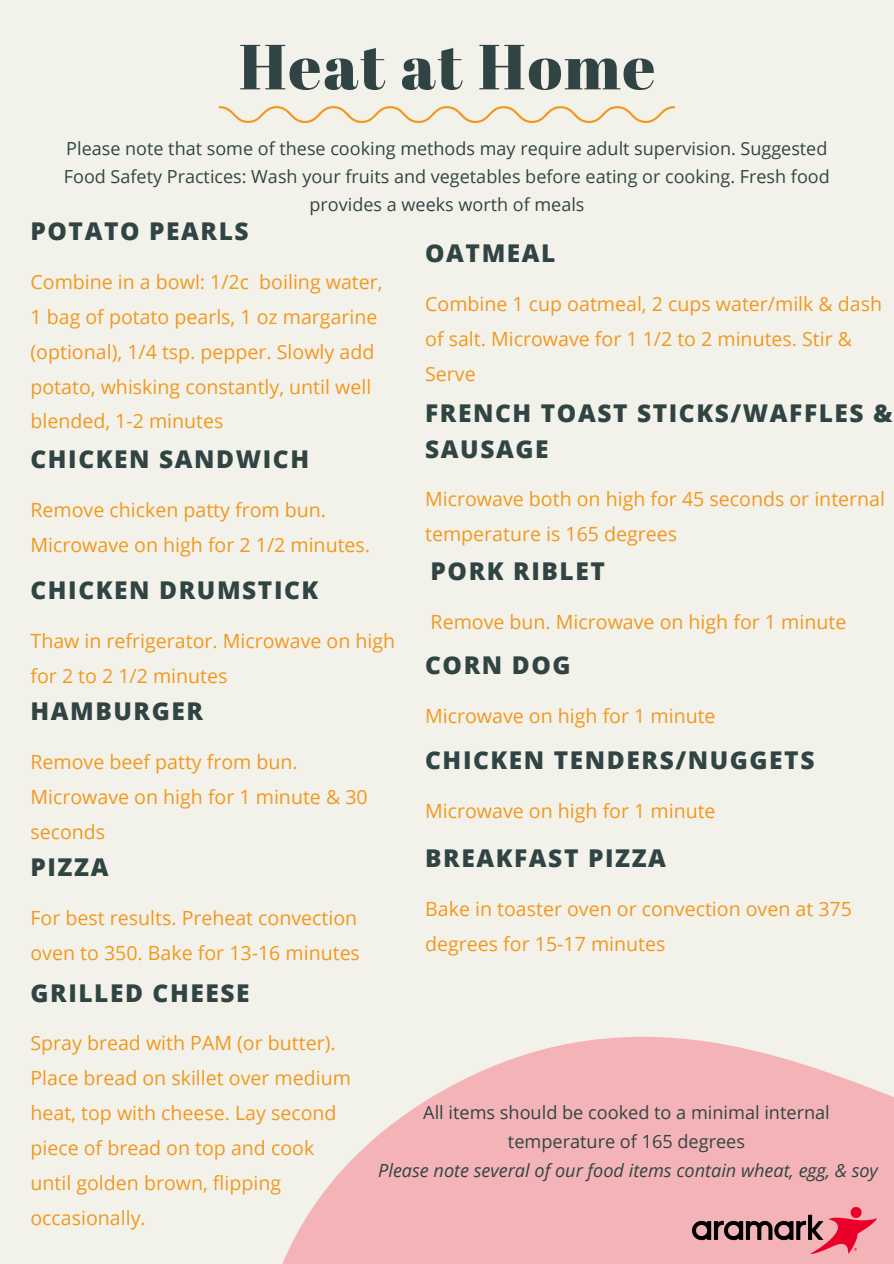
<style>
.page{position:relative;width:894px;height:1264px;background:#fff}
.page>*{position:absolute;margin:0;border:0;box-sizing:border-box;transform-origin:0 0}
.t1{font:63.6px "Abril Fatface";letter-spacing:.03em;color:#304543}
.t2{font:800 24.45px/35.2px "Open Sans";letter-spacing:.065em;color:#304543}
.t3{font:19.65px/35px "Open Sans";color:#f19820}
.t4{font:18.15px/29.2px "Open Sans";color:#304543;text-align:center}
.t5{font:italic 18.15px "Open Sans";color:#304543}
.t6{font:18px/28.2px "Open Sans";color:#304543;text-align:center}
</style>
<div class="page">
<div style="left:0;top:0;width:893px;height:1263px;background:#f3f2ea"></div>
<svg style="left:283px;top:1036px;width:610px;height:227px;fill:#f4b4b7"></svg>
<svg style="left:219px;top:106px;width:456px;height:17px"></svg>
<img style="left:692px;top:1207px;width:184px;height:46px">
<p class="t1" style="left:239px;top:22px;width:418px">Heat at Home</p>
<p class="t6" style="left:64px;top:134px;width:767px">Please note that some of these cooking methods may require adult supervision. Suggested<br>Food Safety Practices: Wash your fruits and vegetables before eating or cooking. Fresh food provides a weeks worth of meals</p>
<p class="t2" style="left:30px;top:213px;width:219px">POTATO PEARLS</p>
<p class="t3" style="left:30px;top:264px;width:353px">Combine in a bowl: 1/2c boiling water, 1 bag of potato pearls, 1 oz margarine (optional), 1/4 tsp. pepper. Slowly add potato, whisking constantly, until well blended, 1-2 minutes</p>
<p class="t2" style="left:30px;top:441px;width:280px">CHICKEN SANDWICH</p>
<p class="t3" style="left:30px;top:492px;width:341px">Remove chicken patty from bun.<br>Microwave on high for 2 1/2 minutes.</p>
<p class="t2" style="left:30px;top:572px;width:289px">CHICKEN DRUMSTICK</p>
<p class="t3" style="left:30px;top:623px;width:366px">Thaw in refrigerator. Microwave on high for 2 to 2 1/2 minutes</p>
<p class="t2" style="left:30px;top:693px;width:174px">HAMBURGER</p>
<p class="t3" style="left:30px;top:744px;width:338px">Remove beef patty from bun.<br>Microwave on high for 1 minute &amp; 30 seconds</p>
<p class="t2" style="left:30px;top:848px;width:79px">PIZZA</p>
<p class="t3" style="left:30px;top:900px;width:331px">For best results. Preheat convection oven to 350. Bake for 13-16 minutes</p>
<p class="t2" style="left:30px;top:974px;width:220px">GRILLED CHEESE</p>
<p class="t2" style="left:425px;top:235px;width:132px">OATMEAL</p>
<p class="t3" style="left:425px;top:286px;width:458px">Combine 1 cup oatmeal, 2 cups water/milk &amp; dash of salt. Microwave for 1 1/2 to 2 minutes. Stir &amp;<br>Serve</p>
<p class="t2" style="left:425px;top:395px;width:469px">FRENCH TOAST STICKS/WAFFLES &amp;<br>SAUSAGE</p>
<p class="t3" style="left:425px;top:480px;width:461px">Microwave both on high for 45 seconds or internal temperature is 165 degrees</p>
<p class="t2" style="left:430px;top:552px;width:176px">PORK RIBLET</p>
<p class="t3" style="left:430px;top:604px;width:417px">Remove bun. Microwave on high for 1 minute</p>
<p class="t2" style="left:425px;top:646px;width:147px">CORN DOG</p>
<p class="t3" style="left:425px;top:698px;width:292px">Microwave on high for 1 minute</p>
<p class="t2" style="left:425px;top:742px;width:390px">CHICKEN TENDERS/NUGGETS</p>
<p class="t3" style="left:425px;top:793px;width:292px">Microwave on high for 1 minute</p>
<p class="t2" style="left:425px;top:839px;width:242px">BREAKFAST PIZZA</p>
<p class="t3" style="left:425px;top:891px;width:428px">Bake in toaster oven or convection oven at 375 degrees for 15-17 minutes</p>
<p class="t3" style="left:30px;top:1025px;width:322px">Spray bread with PAM (or butter).<br>Place bread on skillet over medium heat, top with cheese. Lay second piece of bread on top and cook until golden brown, flipping occasionally.</p>
<p class="t4" style="left:423px;top:1097px;width:408px">All items should be cooked to a minimal internal temperature of 165 degrees</p>
<p class="t5" style="left:378px;top:1157px;width:501px">Please note several of our food items contain wheat, egg, &amp; soy</p>
</div>
